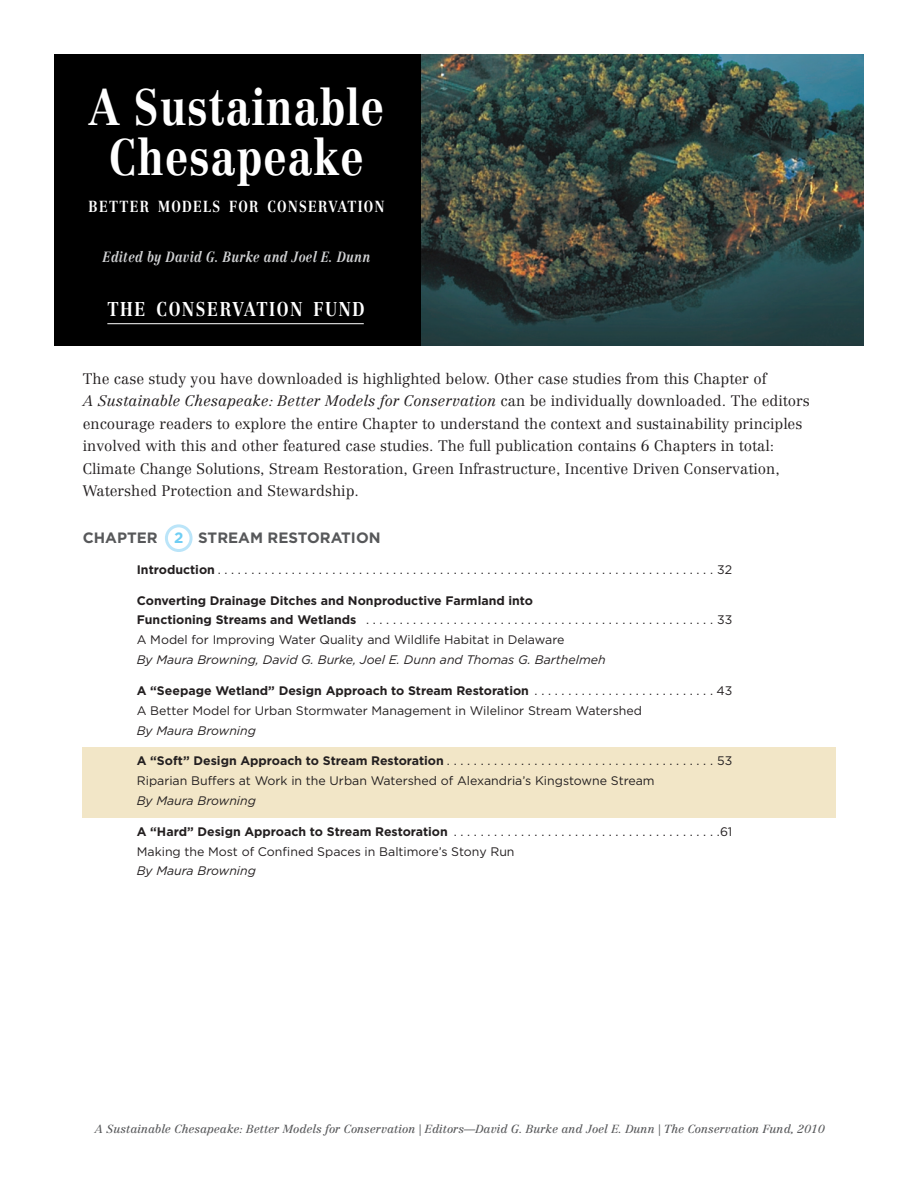
<style>
.page{position:relative;width:918px;height:1188px;background:#fff}
.page>*{position:absolute;margin:0;border:0;box-sizing:border-box;transform-origin:0 0}
.t1{font:700 50.4px/50.4px "Centennial";letter-spacing:.025em;color:#fff;text-align:center;scale:.83 1}
.t2{font:700 19.65px "Centennial";letter-spacing:.1em;color:#fff;scale:.83 1}
.t3{font:700 15.75px "Centennial";letter-spacing:.1em;color:#fff;scale:.83 1}
.t4{font:300 15px/22.5px "Centennial";color:#231f20}
.Table_of_Contents{font:700 15px "Gotham";color:#57585a}
.Table_of_Contents-2{font:700 15px "Gotham";color:#6fcef4}
.t5{font:italic 700 14.55px "Centennial";letter-spacing:.025em;color:#d1d2d4;scale:.83 1}
.Paragraph_Style{font:12.3px/19.8px "Gotham";color:#231f20}
.Page_Footer{font:italic 11.55px "Centennial";color:#57585a}
.s1{font-style:italic}
.s2{font-weight:700}
</style>
<div class="page">
<div style="left:83px;top:747px;width:753px;height:71px;background:#f2e6c7"></div>
<img style="left:421px;top:54px;width:443px;height:292px">
<div style="left:54px;top:54px;width:367px;height:292px;background:#000"></div>
<hr style="left:107px;top:323px;width:257px;height:1px;background:#fff">
<div style="left:165px;top:524px;width:28px;height:28px;border:3px solid #bbe5f9;border-radius:50%"></div>
<p class="t1" style="left:89px;top:82px;width:357px">A Sustainable<br>Chesapeake</p>
<p class="t3" style="left:89px;top:197px;width:358px">BETTER MODELS FOR CONSERVATION</p>
<p class="t5" style="left:103px;top:248px;width:324px">Edited by David G. Burke and Joel E. Dunn</p>
<p class="t2" style="left:107px;top:298px;width:312px">THE CONSERVATION FUND</p>
<p class="t4" style="left:83px;top:367px;width:729px">The case study you have downloaded is highlighted below. Other case studies from this Chapter of<br><span class="s1">A Sustainable Chesapeake: Better Models for Conservation</span> can be individually downloaded. The editors encourage readers to explore the entire Chapter to understand the context and sustainability principles involved with this and other featured case studies. The full publication contains 6 Chapters in total:<br>Climate Change Solutions, Stream Restoration, Green Infrastructure, Incentive Driven Conservation, Watershed Protection and Stewardship.</p>
<p class="Table_of_Contents" style="left:83px;top:529px;width:76px">CHAPTER</p>
<p class="Table_of_Contents" style="left:198px;top:529px;width:184px">STREAM RESTORATION</p>
<p class="Paragraph_Style" style="left:137px;top:559px;width:597px"><span class="s2">Introduction</span>. ..........................................................................32</p>
<p class="Paragraph_Style" style="left:137px;top:590px;width:597px"><span class="s2">Converting Drainage Ditches and Nonproductive Farmland into<br>Functioning Streams and Wetlands</span> . ....................................................33<br>A Model for Improving Water Quality and Wildlife Habitat in Delaware<br><span class="s1">By Maura Browning, David G. Burke, Joel E. Dunn and Thomas G. Barthelmeh</span></p>
<p class="Paragraph_Style" style="left:137px;top:680px;width:597px"><span class="s2">A “Seepage Wetland” Design Approach to Stream Restoration</span>. . . . . . . . . . . . . . . . . . . . . . . . . . . 43<br>A Better Model for Urban Stormwater Management in Wilelinor Stream Watershed<br><span class="s1">By Maura Browning</span></p>
<p class="Paragraph_Style" style="left:137px;top:751px;width:597px"><span class="s2">A “Soft” Design Approach to Stream Restoration</span>. ........................................53<br>Riparian Buffers at Work in the Urban Watershed of Alexandria’s Kingstowne Stream<br><span class="s1">By Maura Browning</span></p>
<p class="Paragraph_Style" style="left:137px;top:821px;width:597px"><span class="s2">A “Hard” Design Approach to Stream Restoration</span>. ....................................... 61<br>Making the Most of Confined Spaces in Baltimore’s Stony Run<br><span class="s1">By Maura Browning</span></p>
<p class="Table_of_Contents-2" style="left:174px;top:530px;width:11px">2</p>
<p class="Page_Footer" style="left:95px;top:1122px;width:732px">A Sustainable Chesapeake: Better Models for Conservation | Editors—David G. Burke and Joel E. Dunn | The Conservation Fund, 2010</p>
</div>
